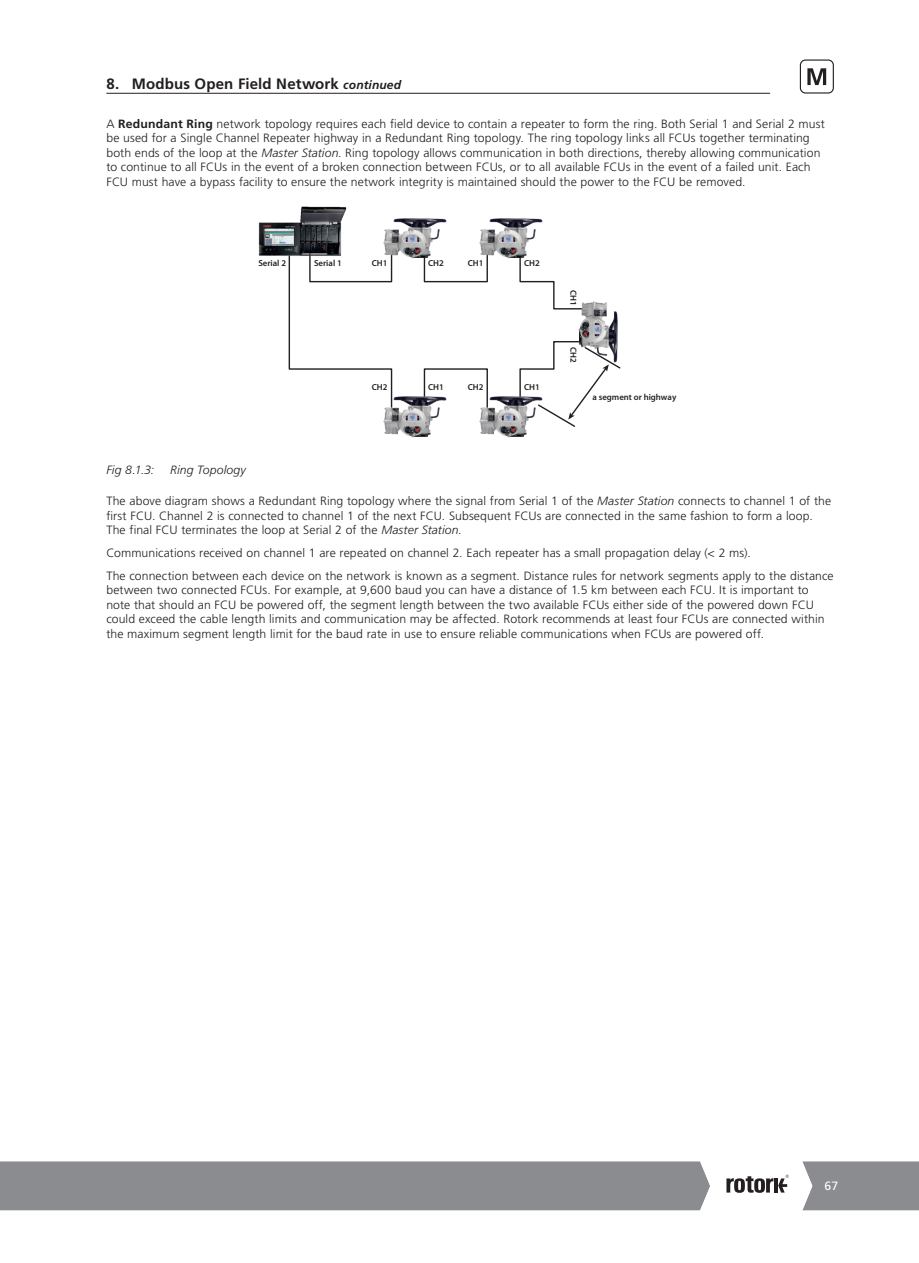
<style>
.page{position:relative;width:919px;height:1263px;background:#fff}
.page>*{position:absolute;margin:0;border:0;box-sizing:border-box;transform-origin:0 0}
.t1{font:700 15px "Frutiger LT Std";letter-spacing:.005em;color:#231f20}
.t2{font:300 12px/14.4px "Frutiger LT Std";letter-spacing:.005em;color:#231f20}
.t3{font:italic 300 12px "Frutiger LT Std";letter-spacing:.01em;color:#231f20}
.t4{font:12px "Frutiger LT Std";color:#fff}
.t5{font:600 8.7px "Myriad Pro";color:#231f20}
.s1{font-style:italic;font-size:12px}
.s2{font-weight:700}
.s3{font-style:italic}
</style>
<div class="page">
<svg style="left:0;top:1161px;width:918px;height:49px;background:#959799"></svg>
<hr style="left:106px;top:93px;width:664px;height:1px;background:#231f20">
<div style="left:799px;top:59px;width:34px;height:35px;border:1px solid #231f20;border-radius:5px"></div>
<svg style="left:807px;top:68px;width:19px;height:17px"></svg>
<svg style="left:423px;top:259px;width:65px;height:24px"></svg>
<svg style="left:519px;top:259px;width:59px;height:51px"></svg>
<svg style="left:288px;top:259px;width:105px;height:138px"></svg>
<svg style="left:423px;top:368px;width:65px;height:33px"></svg>
<img style="left:258px;top:206px;width:89px;height:53px">
<svg style="left:518px;top:340px;width:103px;height:87px"></svg>
<img style="left:383px;top:218px;width:63px;height:41px">
<img style="left:479px;top:218px;width:63px;height:41px">
<img style="left:578px;top:301px;width:39px;height:62px">
<img style="left:383px;top:397px;width:63px;height:40px">
<img style="left:479px;top:397px;width:63px;height:40px">
<p class="t1" style="left:106px;top:75px;width:296px">8. Modbus Open Field Network <span class="s1">continued</span></p>
<p class="t2" style="left:106px;top:117px;width:719px">A <span class="s2">Redundant Ring</span> network topology requires each field device to contain a repeater to form the ring. Both Serial 1 and Serial 2 must be used for a Single Channel Repeater highway in a Redundant Ring topology. The ring topology links all FCUs together terminating both ends of the loop at the <span class="s3">Master Station</span>. Ring topology allows communication in both directions, thereby allowing communication to continue to all FCUs in the event of a broken connection between FCUs, or to all available FCUs in the event of a failed unit. Each FCU must have a bypass facility to ensure the network integrity is maintained should the power to the FCU be removed.</p>
<p class="t5" style="left:258px;top:259px;width:29px">Serial 2</p>
<p class="t5" style="left:314px;top:259px;width:29px">Serial 1</p>
<p class="t5" style="left:372px;top:259px;width:17px">CH1</p>
<p class="t5" style="left:428px;top:259px;width:17px">CH2</p>
<p class="t5" style="left:467px;top:259px;width:17px">CH1</p>
<p class="t5" style="left:524px;top:259px;width:17px">CH2</p>
<p class="t5" style="left:372px;top:382px;width:17px">CH2</p>
<p class="t5" style="left:428px;top:382px;width:17px">CH1</p>
<p class="t5" style="left:467px;top:382px;width:17px">CH2</p>
<p class="t5" style="left:524px;top:382px;width:17px">CH1</p>
<p class="t5" style="left:578px;top:290px;width:17px;rotate:90deg">CH1</p>
<p class="t5" style="left:578px;top:347px;width:17px;rotate:90deg">CH2</p>
<p class="t5" style="left:592px;top:392px;width:85px">a segment or highway</p>
<p class="t3" style="left:106px;top:463px;width:49px">Fig 8.1.3:</p>
<p class="t3" style="left:170px;top:463px;width:77px">Ring Topology</p>
<p class="t2" style="left:106px;top:494px;width:726px">The above diagram shows a Redundant Ring topology where the signal from Serial 1 of the <span class="s3">Master Station</span> connects to channel 1 of the first FCU. Channel 2 is connected to channel 1 of the next FCU. Subsequent FCUs are connected in the same fashion to form a loop.<br>The final FCU terminates the loop at Serial 2 of the <span class="s3">Master Station</span>.</p>
<p class="t2" style="left:106px;top:542px;width:728px;line-height:23px">Communications received on channel 1 are repeated on channel 2. Each repeater has a small propagation delay (&lt; 2 ms).<br>The connection between each device on the network is known as a segment. Distance rules for network segments apply to the distance</p>
<p class="t2" style="left:106px;top:583px;width:719px">between two connected FCUs. For example, at 9,600 baud you can have a distance of 1.5 km between each FCU. It is important to note that should an FCU be powered off, the segment length between the two available FCUs either side of the powered down FCU could exceed the cable length limits and communication may be affected. Rotork recommends at least four FCUs are connected within the maximum segment length limit for the baud rate in use to ensure reliable communications when FCUs are powered off.</p>
<p class="t4" style="left:824px;top:1179px;width:15px">67</p>
</div>
